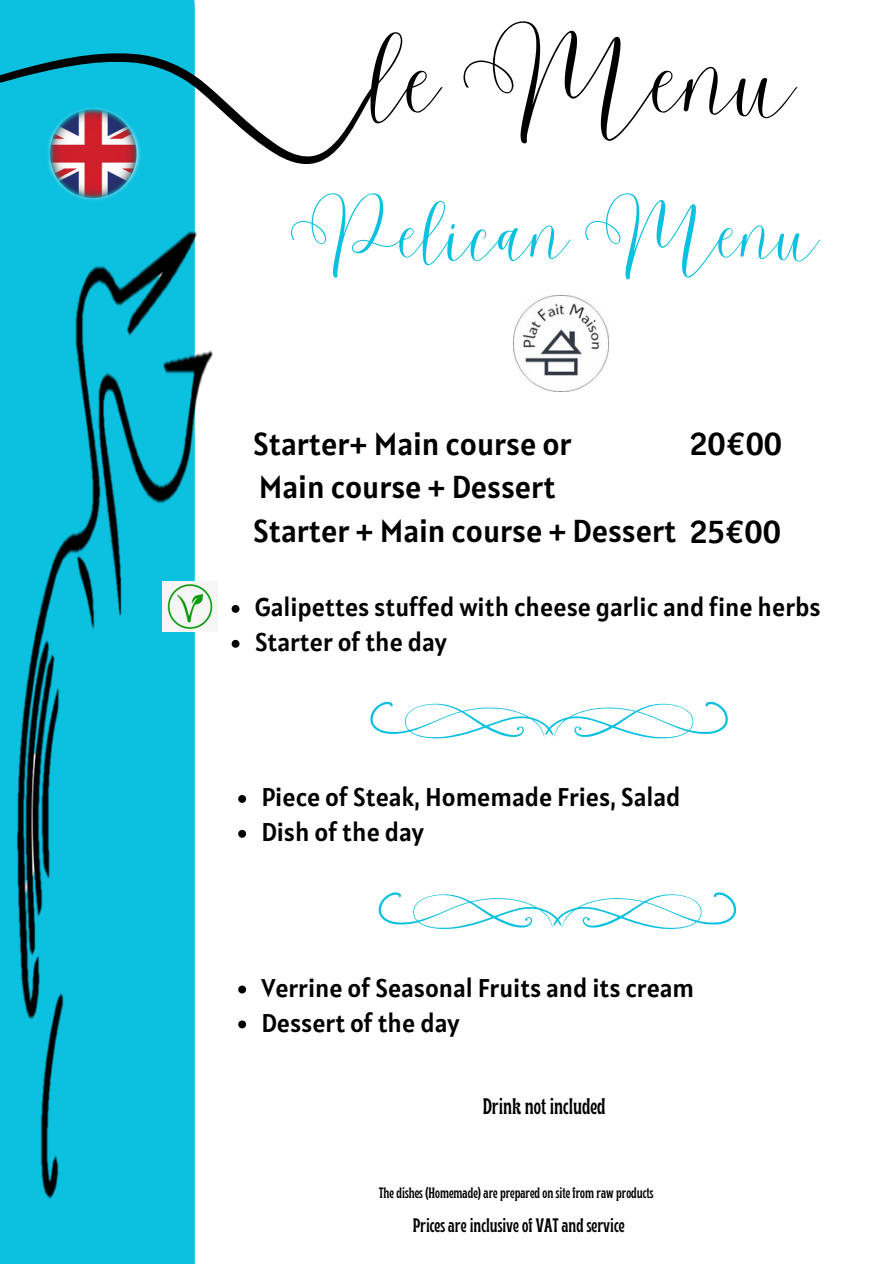
<style>
.page{position:relative;width:894px;height:1264px;background:#fff}
.page>*{position:absolute;margin:0;border:0;box-sizing:border-box;transform-origin:0 0}
.t1{font:91.5px "Malibu";color:#000}
.t2{font:64.5px "Malibu";color:#0cc0df}
.t3{font:31.5px/43.3px "Alatsi";color:#000}
.t4{font:25.5px "Alatsi";color:#000}
.t5{font:700 condensed 22.5px "Brice";color:#000}
.t6{font:700 condensed 19.5px "Brice";color:#000}
.t7{font:700 condensed 15px "Brice";color:#000}
</style>
<div class="page">
<div style="left:0;top:168px;width:195px;height:1095px;background:#0cc0df"></div>
<img style="left:0;top:222px;width:218px;height:1029px">
<svg style="left:0;top:0;width:375px;height:168px"></svg>
<img style="left:513px;top:296px;width:95px;height:95px">
<svg style="left:231px;top:605px;width:8px;height:8px"></svg>
<svg style="left:231px;top:640px;width:8px;height:7px"></svg>
<svg style="left:370px;top:701px;width:357px;height:37px"></svg>
<img style="left:162px;top:582px;width:55px;height:49px">
<svg style="left:238px;top:795px;width:8px;height:7px"></svg>
<svg style="left:238px;top:829px;width:8px;height:8px"></svg>
<svg style="left:378px;top:892px;width:357px;height:37px"></svg>
<svg style="left:238px;top:985px;width:8px;height:8px"></svg>
<svg style="left:238px;top:1020px;width:8px;height:8px"></svg>
<img style="left:45px;top:106px;width:97px;height:96px">
<p class="t1" style="left:371px;top:24px;width:425px">le Menu</p>
<p class="t2" style="left:291px;top:195px;width:529px">Pelican Menu</p>
<p class="t3" style="left:689px;top:421px;width:94px">20€00</p>
<p class="t3" style="left:253px;top:422px;width:529px">Starter+ Main course or<br>Main course + Dessert<br>Starter + Main course + Dessert 25€00</p>
<h3 class="t4" style="left:255px;top:590px;width:567px">Galipettes stuffed with cheese garlic and fine herbs</h3>
<p class="t4" style="left:255px;top:625px;width:194px">Starter of the day</p>
<p class="t4" style="left:261px;top:780px;width:420px">Piece of Steak, Homemade Fries, Salad</p>
<p class="t4" style="left:261px;top:815px;width:164px">Dish of the day</p>
<p class="t4" style="left:261px;top:971px;width:434px">Verrine of Seasonal Fruits and its cream</p>
<p class="t4" style="left:261px;top:1006px;width:199px">Dessert of the day</p>
<p class="t5" style="left:482px;top:1096px;width:124px">Drink not included</p>
<h1 class="t7" style="left:378px;top:1186px;width:276px">The dishes (Homemade) are prepared on site from raw products</h1>
<h2 class="t6" style="left:412px;top:1217px;width:213px">Prices are inclusive of VAT and service</h2>
</div>
